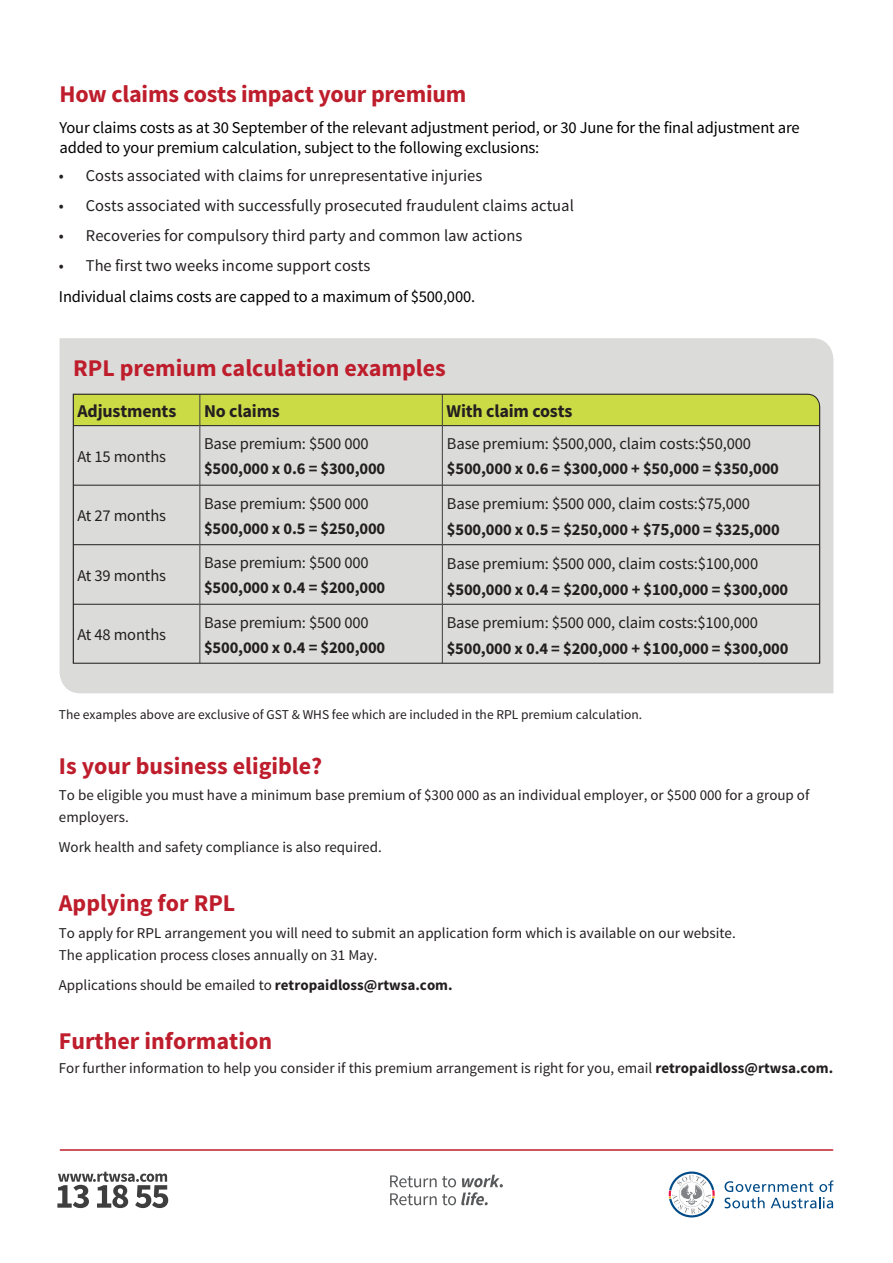
<style>
.page{position:relative;width:893px;height:1263px;background:#fff}
.page>*{position:absolute;margin:0;border:0;box-sizing:border-box;transform-origin:0 0}
.Body_copy{font:700 24px "Source Sans Pro";color:#be1d2c}
.Copy{font:700 18px "Source Sans Pro";letter-spacing:-.01em;color:#231f20}
.Copy-2{font:16.5px/26px "Source Sans Pro";letter-spacing:-.01em;color:#231f20}
.Body_copy-2{font:16.5px/20.2px "Source Sans Pro";letter-spacing:-.01em;color:#000}
.Body_copy-3{font:16.5px "Source Sans Pro";color:#231f20}
.Copy-3{font:700 16.5px "Source Sans Pro";letter-spacing:-.01em;color:#231f20}
.Body_copy-4{font:15px/21.8px "Source Sans Pro";color:#231f20}
.Body_copy-5{font:13.5px "Source Sans Pro";color:#231f20}
.s1{color:#231f20}
.s2{font-weight:700}
.s3{font-weight:700;font-size:17.25px}
</style>
<div class="page">
<hr style="left:60px;top:1149px;width:773px;height:2px;background:#be1d2c">
<svg style="left:57px;top:1172px;width:111px;height:36px"></svg>
<svg style="left:725px;top:1180px;width:108px;height:28px"></svg>
<svg style="left:669px;top:1171px;width:46px;height:46px"></svg>
<svg style="left:390px;top:1175px;width:113px;height:30px"></svg>
<div style="left:60px;top:338px;width:773px;height:355px;background:#dbdbda"></div>
<svg style="left:73px;top:394px;width:747px;height:269px;background:#d4d6c5"></svg>
<p class="Body_copy" style="left:60px;top:79px;width:408px">How claims costs impact your premium</p>
<p class="Body_copy-2" style="left:60px;top:117px;width:742px">Your claims costs as at 30 September of the relevant adjustment period, or 30 June for the final adjustment are added to your premium calculation, subject to the following exclusions:</p>
<p class="Body_copy-3" style="left:59px;top:165px;width:425px">• Costs associated with claims for unrepresentative injuries</p>
<p class="Body_copy-3" style="left:59px;top:195px;width:516px">• Costs associated with successfully prosecuted fraudulent claims actual</p>
<p class="Body_copy-3" style="left:59px;top:226px;width:465px">• Recoveries for compulsory third party and common law actions</p>
<p class="Body_copy-2" style="left:59px;top:251px;width:418px;line-height:30.3px"><span class="s1">• The first two weeks income support costs<br></span>Individual claims costs are capped to a maximum of $500,000.</p>
<p class="Body_copy" style="left:73px;top:352px;width:374px">RPL premium calculation examples</p>
<p class="Copy" style="left:78px;top:399px;width:100px">Adjustments</p>
<p class="Copy" style="left:204px;top:399px;width:77px">No claims</p>
<p class="Copy" style="left:447px;top:399px;width:127px">With claim costs</p>
<p class="Copy-2" style="left:78px;top:443px;width:90px">At 15 months</p>
<p class="Copy-2" style="left:447px;top:431px;width:334px;line-height:25px">Base premium: $500,000, claim costs:$50,000 <span class="s2">$500,000 x 0.6 = $300,000 + $50,000 = $350,000</span></p>
<p class="Copy-2" style="left:204px;top:431px;width:166px">Base premium: $500 000</p>
<p class="Copy-3" style="left:204px;top:458px;width:183px">$500,000 x 0.6 = $300,000</p>
<p class="Copy-2" style="left:78px;top:503px;width:90px">At 27 months</p>
<p class="Copy-2" style="left:78px;top:562px;width:90px">At 39 months</p>
<p class="Copy-2" style="left:78px;top:622px;width:90px">At 48 months</p>
<p class="Copy-2" style="left:204px;top:490px;width:166px">Base premium: $500 000</p>
<p class="Copy-3" style="left:204px;top:517px;width:183px">$500,000 x 0.5 = $250,000</p>
<p class="Copy-2" style="left:204px;top:550px;width:166px">Base premium: $500 000</p>
<p class="Copy-3" style="left:204px;top:577px;width:183px">$500,000 x 0.4 = $200,000</p>
<p class="Copy-2" style="left:204px;top:609px;width:166px">Base premium: $500 000</p>
<p class="Copy-3" style="left:204px;top:637px;width:183px">$500,000 x 0.4 = $200,000</p>
<p class="Copy-2" style="left:447px;top:490px;width:334px">Base premium: $500 000, claim costs:$75,000 <span class="s2">$500,000 x 0.5 = $250,000 + $</span><span class="s3">75</span><span class="s2">,000 = $325,000</span></p>
<p class="Copy-2" style="left:447px;top:550px;width:343px">Base premium: $500 000, claim costs:$100,000 <span class="s2">$500,000 x 0.4 = $2</span><span class="s3">0</span><span class="s2">0,000 + $10</span><span class="s3">0</span><span class="s2">,000 = $300,000</span></p>
<p class="Copy-2" style="left:447px;top:609px;width:343px">Base premium: $500 000, claim costs:$100,000 <span class="s2">$500,000 x 0.4 = $2</span><span class="s3">0</span><span class="s2">0,000 + $</span><span class="s3">10</span><span class="s2">0,000 = $300,000</span></p>
<p class="Body_copy-5" style="left:59px;top:706px;width:585px">The examples above are exclusive of GST &amp; WHS fee which are included in the RPL premium calculation.</p>
<p class="Body_copy" style="left:59px;top:750px;width:265px">Is your business eligible?</p>
<p class="Body_copy-4" style="left:59px;top:785px;width:752px">To be eligible you must have a minimum base premium of $300 000 as an individual employer, or $500 000 for a group of employers.</p>
<p class="Body_copy-4" style="left:59px;top:837px;width:324px">Work health and safety compliance is also required.</p>
<p class="Body_copy" style="left:59px;top:888px;width:178px">Applying for RPL</p>
<p class="Body_copy-4" style="left:59px;top:922px;width:678px">To apply for RPL arrangement you will need to submit an application form which is available on our website.<br>The application process closes annually on 31 May.</p>
<p class="Body_copy-4" style="left:59px;top:974px;width:395px">Applications should be emailed to <span class="s2">retropaidloss@rtwsa.com.</span></p>
<p class="Body_copy" style="left:59px;top:1025px;width:215px">Further information</p>
<p class="Body_copy-4" style="left:59px;top:1057px;width:776px">For further information to help you consider if this premium arrangement is right for you, email <span class="s2">retropaidloss@rtwsa.com.</span></p>
</div>
